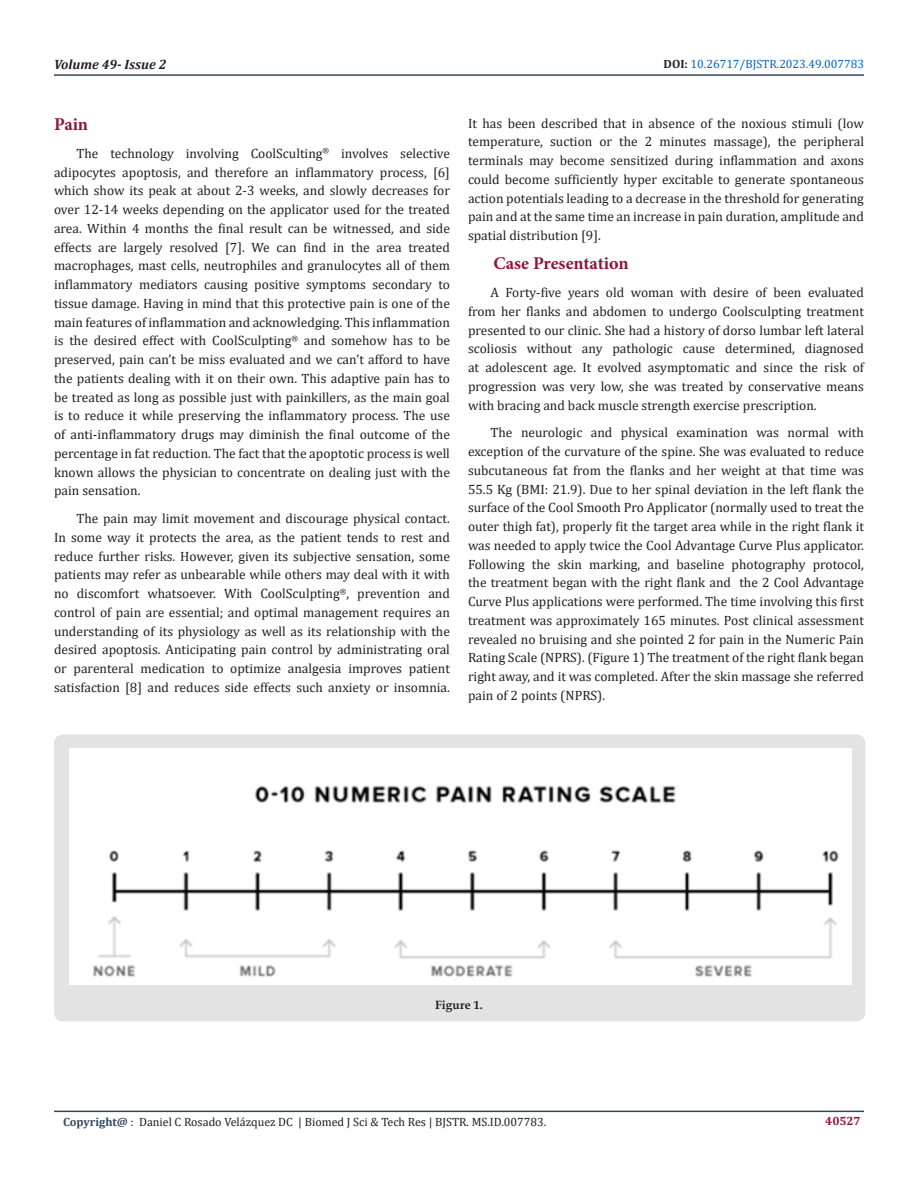
<style>
.page{position:relative;width:918px;height:1188px;background:#fff}
.page>*{position:absolute;margin:0;border:0;box-sizing:border-box;transform-origin:0 0}
.List_Paragraph{font:700 18px "Minion Pro";letter-spacing:-.005em;color:#8f133a}
.List_Paragraph-2{font:13.5px/18.8px "Cambria";color:#231f20;text-align:justify}
.t1{font:italic 700 13.5px "Cambria";color:#231f20}
.t2{font:12px "Cambria";color:#231f20}
.t3{font:12px "Cambria";color:#0563c1}
.t4{font:700 12px "Book Antiqua";color:#231f20}
.t5{font:700 12px "Cambria";color:#8f133a}
.s1{font-weight:700;color:#231f20}
.s2{font-weight:700;color:#34495e}
</style>
<div class="page">
<hr style="left:54px;top:1111px;width:810px;height:1px;background:#34495e">
<hr style="left:54px;top:74px;width:810px;height:2px;background:#34495e">
<div style="left:54px;top:734px;width:811px;height:287px;background:#e3e3e3;border-radius:9px"></div>
<img style="left:69px;top:749px;width:782px;height:235px">
<p class="t1" style="left:54px;top:55px;width:114px">Volume 49- Issue 2</p>
<p class="t3" style="left:664px;top:57px;width:202px"><span class="s1">DOI:</span> 10.26717/BJSTR.2023.49.007783</p>
<p class="List_Paragraph" style="left:54px;top:112px;width:36px">Pain</p>
<p class="List_Paragraph-2" style="left:54px;top:144px;width:398px;text-indent:22px">The technology involving CoolSculting<sup>®</sup> involves selective adipocytes apoptosis, and therefore an inflammatory process, [6] which show its peak at about 2-3 weeks, and slowly decreases for over 12-14 weeks depending on the applicator used for the treated area. Within 4 months the final result can be witnessed, and side effects are largely resolved [7]. We can find in the area treated macrophages, mast cells, neutrophiles and granulocytes all of them inflammatory mediators causing positive symptoms secondary to tissue damage. Having in mind that this protective pain is one of the main features of inflammation and acknowledging. This inflammation is the desired effect with CoolSculpting<sup>®</sup> and somehow has to be preserved, pain can’t be miss evaluated and we can’t afford to have the patients dealing with it on their own. This adaptive pain has to be treated as long as possible just with painkillers, as the main goal is to reduce it while preserving the inflammatory process. The use of anti-inflammatory drugs may diminish the final outcome of the percentage in fat reduction. The fact that the apoptotic process is well known allows the physician to concentrate on dealing just with the pain sensation.</p>
<p class="List_Paragraph-2" style="left:54px;top:509px;width:398px;text-indent:22px">The pain may limit movement and discourage physical contact.<br>In some way it protects the area, as the patient tends to rest and reduce further risks. However, given its subjective sensation, some patients may refer as unbearable while others may deal with it with no discomfort whatsoever. With CoolSculpting<sup>®</sup>, prevention and control of pain are essential; and optimal management requires an understanding of its physiology as well as its relationship with the desired apoptosis. Anticipating pain control by administrating oral or parenteral medication to optimize analgesia improves patient satisfaction [8] and reduces side effects such anxiety or insomnia.</p>
<p class="List_Paragraph-2" style="left:468px;top:113px;width:398px">It has been described that in absence of the noxious stimuli (low temperature, suction or the 2 minutes massage), the peripheral terminals may become sensitized during inflammation and axons could become sufficiently hyper excitable to generate spontaneous action potentials leading to a decrease in the threshold for generating pain and at the same time an increase in pain duration, amplitude and spatial distribution [9].</p>
<p class="List_Paragraph" style="left:493px;top:251px;width:137px">Case Presentation</p>
<p class="List_Paragraph-2" style="left:468px;top:283px;width:398px;text-indent:22px">A Forty-five years old woman with desire of been evaluated from her flanks and abdomen to undergo Coolsculpting treatment presented to our clinic. She had a history of dorso lumbar left lateral scoliosis without any pathologic cause determined, diagnosed at adolescent age. It evolved asymptomatic and since the risk of progression was very low, she was treated by conservative means with bracing and back muscle strength exercise prescription.</p>
<p class="List_Paragraph-2" style="left:468px;top:423px;width:398px;text-indent:22px">The neurologic and physical examination was normal with exception of the curvature of the spine. She was evaluated to reduce subcutaneous fat from the flanks and her weight at that time was 55.5 Kg (BMI: 21.9). Due to her spinal deviation in the left flank the surface of the Cool Smooth Pro Applicator (normally used to treat the outer thigh fat), properly fit the target area while in the right flank it was needed to apply twice the Cool Advantage Curve Plus applicator.<br>Following the skin marking, and baseline photography protocol, the treatment began with the right flank and the 2 Cool Advantage Curve Plus applications were performed. The time involving this first treatment was approximately 165 minutes. Post clinical assessment revealed no bruising and she pointed 2 for pain in the Numeric Pain Rating Scale (NPRS). (Figure 1) The treatment of the right flank began right away, and it was completed. After the skin massage she referred pain of 2 points (NPRS).</p>
<p class="t4" style="left:435px;top:996px;width:49px">Figure 1.</p>
<p class="t2" style="left:63px;top:1115px;width:485px"><span class="s2">Copyright@</span> : Daniel C Rosado Velázquez DC | Biomed J Sci &amp; Tech Res | BJSTR. MS.ID.007783.</p>
<p class="t5" style="left:825px;top:1113px;width:37px">40527</p>
</div>
